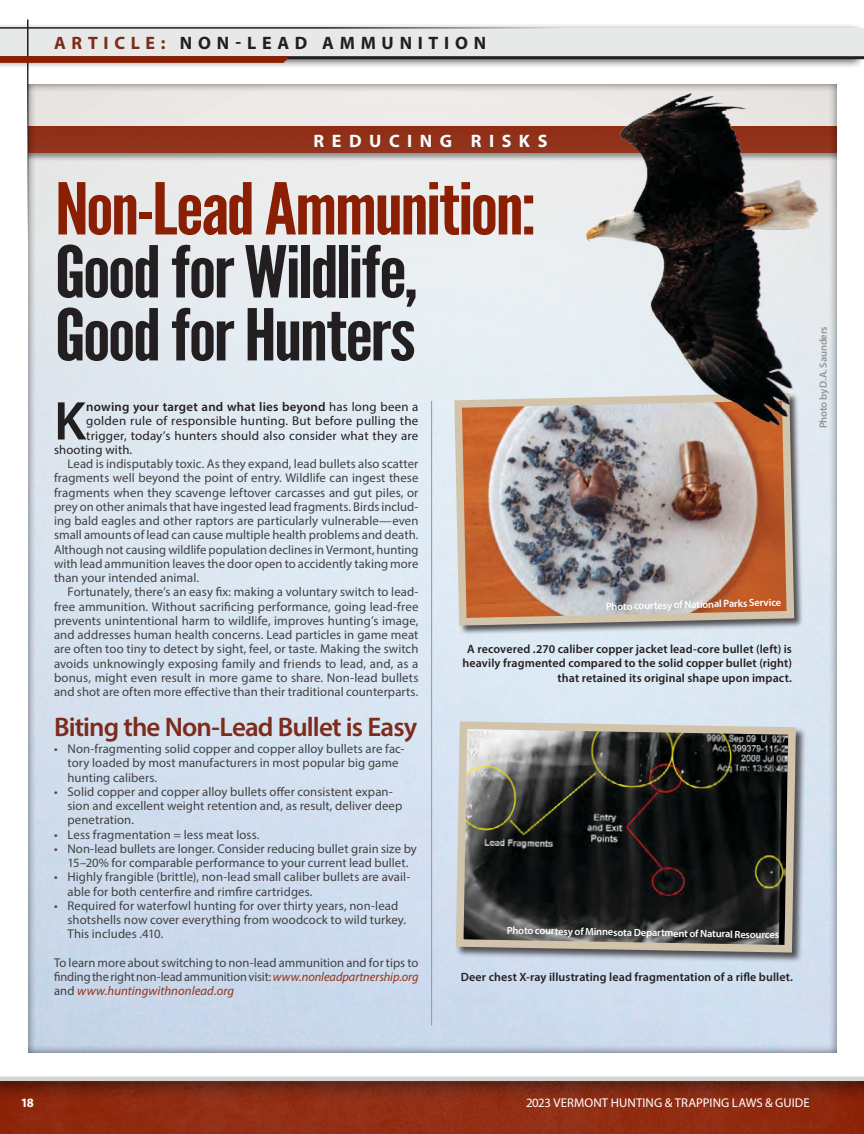
<style>
.page{position:relative;width:864px;height:1134px;background:#fff}
.page>*{position:absolute;margin:0;border:0;box-sizing:border-box;transform-origin:0 0}
.t1{font:71.25px/63px "League Gothic";letter-spacing:-.03em;color:#231f20;scale:1.2 1}
.t2{font:71.25px "League Gothic";letter-spacing:-.035em;color:#8a1f03;scale:1.2 1}
.t3{font:600 55.05px "Myriad Pro";color:#231f20}
.t4{font:600 27px "Myriad Pro";letter-spacing:-.03em;color:#7d2b1a}
.t5{font:700 18px "Myriad Pro";letter-spacing:.32em;color:#231f20}
.t6{font:700 18px "Myriad Pro";letter-spacing:.42em;color:#fff}
.t7{font:12.75px/14.2px "Myriad Pro";letter-spacing:.005em;color:#414142}
.t8{font:12.75px "Myriad Pro";letter-spacing:.015em;color:#231f20}
.t9{font:600 12.75px "Myriad Pro";letter-spacing:.015em;color:#231f20}
.t10{font:12.75px "Myriad Pro";letter-spacing:.01em;color:#fff}
.t11{font:700 12.75px "Myriad Pro";color:#fff}
.t12{font:600 12px/14.2px "Myriad Pro";letter-spacing:.01em;color:#231f20;text-align:right}
.t13{font:600 10.5px "Myriad Pro";color:#fff}
.t14{font:600 10.5px "Myriad Pro";letter-spacing:-.015em;color:#949698}
.s1{color:#7d2b1a}
.s2{font-weight:400}
.s3{font-style:italic;color:#943314}
</style>
<div class="page">
<div style="left:0;top:1074px;width:864px;height:60px;background:#f4f4f5"></div>
<svg style="left:0;top:1077px;width:864px;height:57px;background:#8d361f"></svg>
<div style="left:0;top:23px;width:864px;height:45px;background:#231f20;opacity:.75"></div>
<div style="left:0;top:28px;width:864px;height:30px;background:#e7e8e8"></div>
<hr style="left:0;top:27px;width:567px;height:2px;background:#231f20">
<hr style="left:0;top:56px;width:864px;height:3px;background:#231f20">
<hr style="left:27px;top:20px;width:1px;height:220px;background:#231f20">
<svg style="left:0;top:56px;width:291px;height:7px;background:#892308"></svg>
<img style="left:569px;top:56px;width:284px;height:12px">
<div style="left:28px;top:83px;width:810px;height:971px;background:#231f20;opacity:.75"></div>
<h3 class="t5" style="left:54px;top:31px;width:433px"><span class="s1">ARTICLE:</span> NON-LEAD AMMUNITION</h3>
<h3 class="t6" style="left:313px;top:129px;width:236px">REDUCING RISKS</h3>
<h1 class="t2" style="left:55px;top:167px;width:402px">Non-Lead Ammunition:</h1>
<h1 class="t1" style="left:55px;top:241px;width:304px">Good for Wildlife,<br>Goodfor Hunters</h1>
<h2 class="t3" style="left:54px;top:386px;width:34px">K</h2>
<p class="t9" style="left:86px;top:399px;width:334px">nowing your target and what lies beyond <span class="s2">has long been a</span></p>
<p class="t8" style="left:86px;top:413px;width:334px">golden rule of responsible hunting. But before pulling the</p>
<p class="t8" style="left:86px;top:427px;width:334px">trigger, today’s hunters should also consider what they are</p>
<p class="t8" style="left:54px;top:442px;width:80px">shooting with.</p>
<p class="t7" style="left:54px;top:456px;width:366px;text-align:justify;text-indent:14px">Lead is indisputably toxic. As they expand, lead bullets also scatter fragments well beyond the point of entry. Wildlife can ingest these fragments when they scavenge leftover carcasses and gut piles, or prey on other animals that have ingested lead fragments. Birds includ&shy;ing bald eagles and other raptors are particularly vulnerable—even small amounts of lead can cause multiple health problems and death.<br>Although not causing wildlife population declines in Vermont, hunting with lead ammunition leaves the door open to accidently taking more than your intended animal.</p>
<p class="t7" style="left:54px;top:585px;width:366px;text-align:justify;text-indent:14px">Fortunately, there’s an easy fix: making a voluntary switch to lead&shy;free ammunition. Without sacrificing performance, going lead-free prevents unintentional harm to wildlife, improves hunting’s image, and addresses human health concerns. Lead particles in game meat are often too tiny to detect by sight, feel, or taste. Making the switch avoids unknowingly exposing family and friends to lead, and, as a bonus, might even result in more game to share. Non-lead bullets and shot are often more effective than their traditional counterparts.</p>
<h3 class="t4" style="left:54px;top:710px;width:365px">Biting the Non-Lead Bullet is Easy</h3>
<p class="t7" style="left:68px;top:741px;width:338px;text-indent:-14px">• Non-fragmenting solid copper and copper alloy bullets are fac&shy;tory loaded by most manufacturers in most popular big game hunting calibers.</p>
<p class="t7" style="left:68px;top:784px;width:336px;text-indent:-14px">• Solid copper and copper alloy bullets offer consistent expan&shy;sion and excellent weight retention and, as result, deliver deep penetration.</p>
<p class="t7" style="left:54px;top:827px;width:207px">• Less fragmentation = less meat loss.</p>
<p class="t7" style="left:54px;top:841px;width:364px;text-align:center">• Non-lead bullets are longer. Consider reducing bullet grain size by<br>15–20% for comparable performance to your current lead bullet.</p>
<p class="t7" style="left:68px;top:870px;width:344px;text-indent:-14px">• Highly frangible (brittle), non-lead small caliber bullets are avail&shy;able for both centerfire and rimfire cartridges.</p>
<p class="t7" style="left:68px;top:898px;width:340px;text-indent:-14px">• Required for waterfowl hunting for over thirty years, non-lead shotshells now cover everything from woodcock to wild turkey.<br>This includes .410.</p>
<p class="t7" style="left:54px;top:955px;width:366px;text-align:justify">To learn more about switching to non-lead ammunition and for tips to finding the right non-lead ammunition visit: <span class="s3">www.nonleadpartnership.org </span>and <span class="s3">www.huntingwithnonlead.org</span></p>
<p class="t13" style="left:606px;top:599px;width:177px;rotate:-1deg">Photo courtesy of National Parks Service</p>
<p class="t12" style="left:463px;top:642px;width:331px">A recovered .270 caliber copper jacket lead-core bullet (left) is heavily fragmented compared to the solid copper bullet (right) that retained its original shape upon impact.</p>
<p class="t13" style="left:507px;top:923px;width:274px;rotate:1deg">Photo courtesy of Minnesota Department of Natural Resources</p>
<p class="t12" style="left:461px;top:970px;width:334px">Deer chest X-ray illustrating lead fragmentation of a rifle bullet.</p>
<p class="t14" style="left:817px;top:428px;width:104px;rotate:-90deg">Photo by D.A. Saunders</p>
<p class="t11" style="left:21px;top:1094px;width:15px">18</p>
<p class="t10" style="left:526px;top:1095px;width:285px">2023 VERMONT HUNTING &amp; TRAPPING LAWS &amp; GUIDE</p>
</div>
